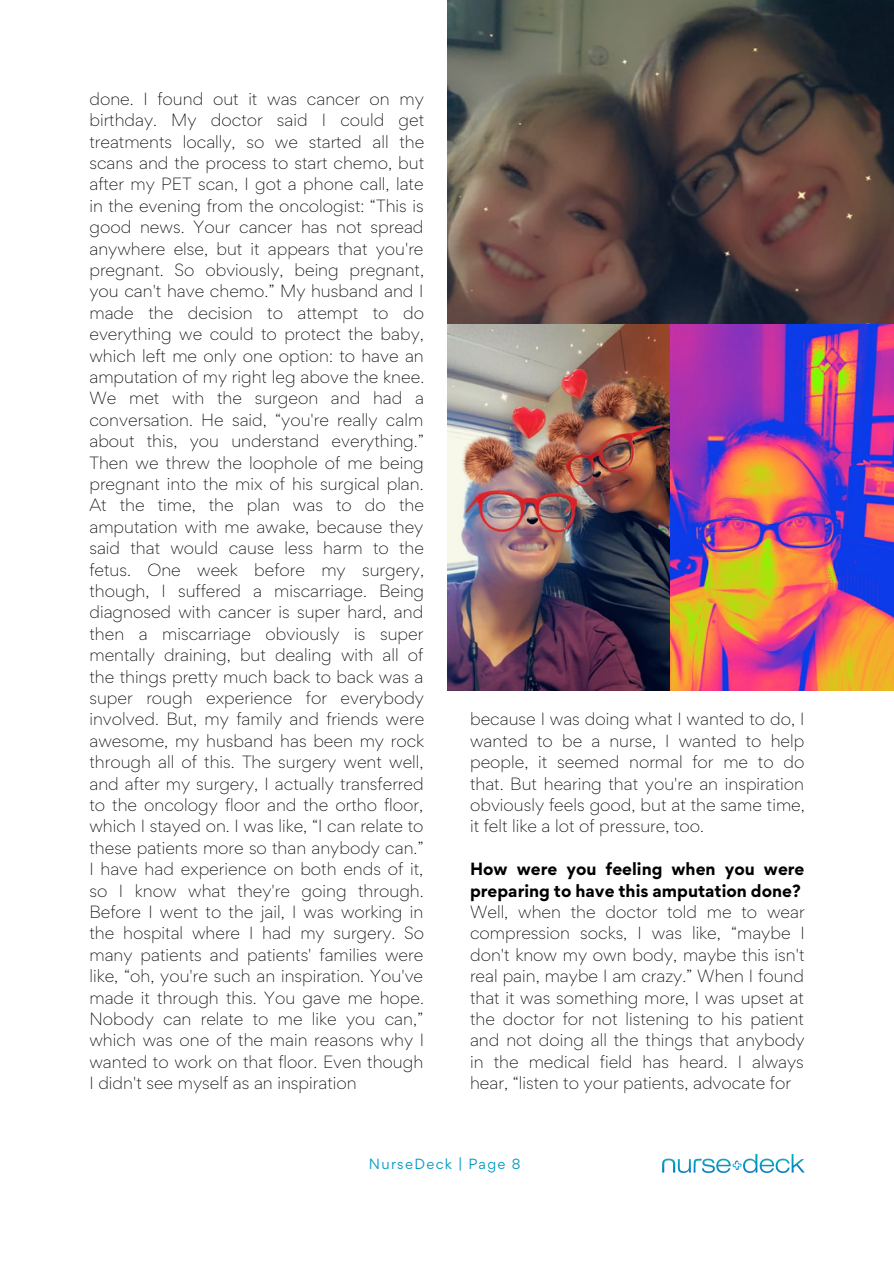
<style>
.page{position:relative;width:894px;height:1264px;background:#fff}
.page>*{position:absolute;margin:0;border:0;box-sizing:border-box;transform-origin:0 0}
.t1{font:300 15.75px/21.5px "Gordita";color:#000;text-align:justify}
.t2{font:700 15.75px/21.5px "Gordita";color:#000}
.t3{font:13.2px "Gordita";letter-spacing:.1em;color:#0799c2}
</style>
<div class="page">
<img style="left:447px;top:0;width:446px;height:325px">
<img style="left:662px;top:1153px;width:142px;height:20px">
<img style="left:447px;top:325px;width:223px;height:366px">
<img style="left:670px;top:325px;width:223px;height:366px">
<p class="t1" style="left:89px;top:88px;width:336px">done. I found out it was cancer on my birthday. My doctor said I could get treatments locally, so we started all the scans and the process to start chemo, but after my PET scan, I got a phone call, late in the evening from the oncologist: “This is good news. Your cancer has not spread anywhere else, but it appears that you're pregnant. So obviously, being pregnant, you can't have chemo.” My husband and I made the decision to attempt to do everything we could to protect the baby, which left me only one option: to have an amputation of my right leg above the knee.<br>We met with the surgeon and had a conversation. He said, “you're really calm about this, you understand everything.” Then we threw the loophole of me being pregnant into the mix of his surgical plan.<br>At the time, the plan was to do the amputation with me awake, because they said that would cause less harm to the fetus. One week before my surgery, though, I suffered a miscarriage. Being diagnosed with cancer is super hard, and then a miscarriage obviously is super mentally draining, but dealing with all of the things pretty much back to back was a super rough experience for everybody involved. But, my family and friends were awesome, my husband has been my rock through all of this. The surgery went well, and after my surgery, I actually transferred to the oncology floor and the ortho floor, which I stayed on. I was like, “I can relate to these patients more so than anybody can.” I have had experience on both ends of it, so I know what they're going through.<br>Before I went to the jail, I was working in the hospital where I had my surgery. So many patients and patients' families were like, “oh, you're such an inspiration. You've made it through this. You gave me hope.<br>Nobody can relate to me like you can,” which was one of the main reasons why I wanted to work on that floor. Even though I didn't see myself as an inspiration</p>
<p class="t1" style="left:470px;top:708px;width:336px">because I was doing what I wanted to do, I wanted to be a nurse, I wanted to help people, it seemed normal for me to do that. But hearing that you're an inspiration obviously feels good, but at the same time, it felt like a lot of pressure, too.</p>
<p class="t2" style="left:470px;top:858px;width:336px">How were you feeling when you were preparing to have this amputation done?</p>
<p class="t1" style="left:470px;top:901px;width:336px">Well, when the doctor told me to wear compression socks, I was like, “maybe I don't know my own body, maybe this isn't real pain, maybe I am crazy.” When I found that it was something more, I was upset at the doctor for not listening to his patient and not doing all the things that anybody in the medical field has heard. I always hear, “listen to your patients, advocate for</p>
<p class="t3" style="left:368px;top:1154px;width:153px">NurseDeck | Page 8</p>
</div>
